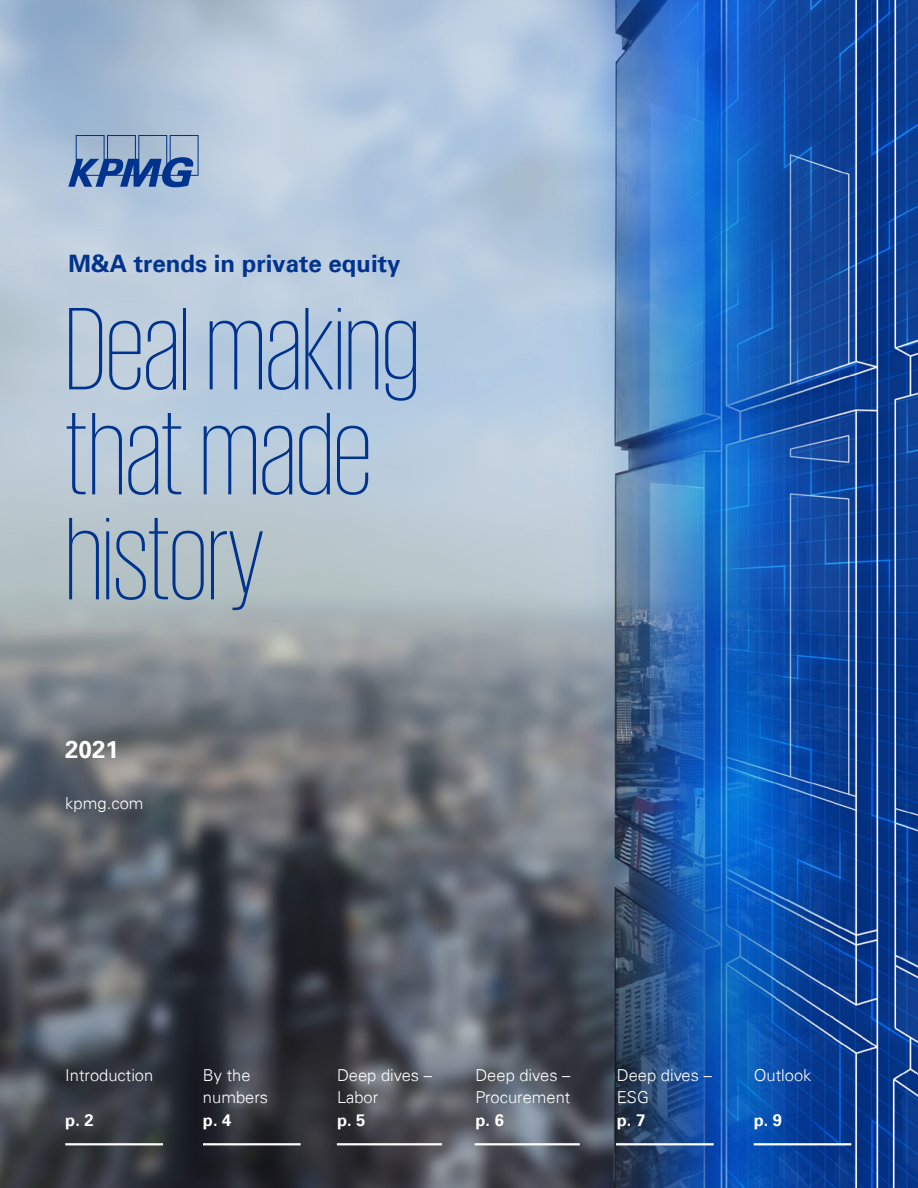
<style>
.page{position:relative;width:918px;height:1188px;background:#fff}
.page>*{position:absolute;margin:0;border:0;box-sizing:border-box;transform-origin:0 0}
.t1{font:200 120px/105px "KPMG";color:#00338d}
.t2{font:700 24px "Univers";color:#00338d}
.t3{font:700 24px "Univers";color:#fff}
.t4{font:300 16.5px/22.5px "Univers 45";color:#fff}
.t5{font:700 16.5px "Univers";color:#fff}
</style>
<div class="page">
<img style="left:0;top:0;width:918px;height:1188px">
<svg style="left:68px;top:135px;width:131px;height:52px;background:#6f8ebb"></svg>
<hr style="left:65px;top:1143px;width:98px;height:2px;background:#fff">
<hr style="left:203px;top:1143px;width:98px;height:2px;background:#fff">
<hr style="left:337px;top:1143px;width:105px;height:2px;background:#fff">
<hr style="left:475px;top:1143px;width:105px;height:2px;background:#fff">
<hr style="left:754px;top:1143px;width:97px;height:2px;background:#fff">
<hr style="left:616px;top:1143px;width:98px;height:2px;background:#fff">
<h2 class="t2" style="left:69px;top:250px;width:334px">M&amp;A trends in private equity</h2>
<h1 class="t1" style="left:65px;top:294px;width:356px">Deal making that made history</h1>
<h2 class="t3" style="left:65px;top:736px;width:55px">2021</h2>
<p class="t4" style="left:65px;top:792px;width:80px">kpmg.com</p>
<p class="t4" style="left:65px;top:1064px;width:90px">Introduction</p>
<p class="t5" style="left:65px;top:1110px;width:30px">p. 2</p>
<p class="t4" style="left:203px;top:1064px;width:67px">By the numbers</p>
<p class="t5" style="left:203px;top:1110px;width:30px">p. 4</p>
<p class="t4" style="left:337px;top:1064px;width:97px">Deep dives –<br>Labor</p>
<p class="t5" style="left:337px;top:1110px;width:30px">p. 5</p>
<p class="t4" style="left:475px;top:1064px;width:97px">Deep dives –<br>Procurement</p>
<p class="t5" style="left:475px;top:1110px;width:30px">p. 6</p>
<p class="t4" style="left:617px;top:1064px;width:97px">Deep dives –<br>ESG</p>
<p class="t5" style="left:617px;top:1110px;width:30px">p. 7</p>
<p class="t4" style="left:754px;top:1064px;width:59px">Outlook</p>
<p class="t5" style="left:754px;top:1110px;width:30px">p. 9</p>
</div>
